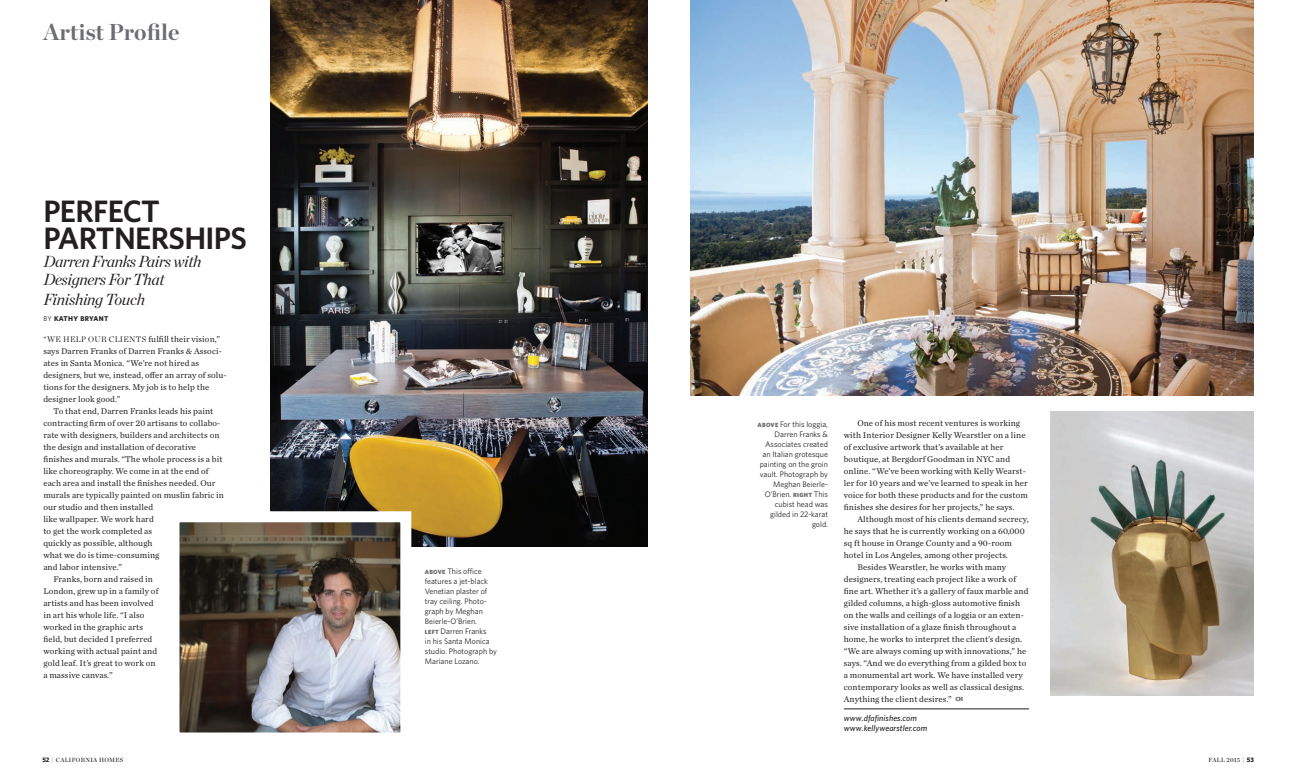
<style>
.page{position:relative;width:1296px;height:783px;background:#fff}
.page>*{position:absolute;margin:0;border:0;box-sizing:border-box;transform-origin:0 0}
.profile_hed{font:600 31px "Whitney";letter-spacing:-.02em;color:#231f20}
.slug{font:700 23px "Chronicle Display";color:#6c6d70}
.profile_dek{font:italic 16px "Chronicle Display";letter-spacing:-.02em;color:#231f20}
.body_rag{font:8.8px/12px "Chronicle Text G1";letter-spacing:.01em;color:#231f20}
.events_info{font:italic 500 8.5px/10px "Whitney";letter-spacing:.01em;color:#231f20}
.caption_black{font:8px/10px "Whitney";color:#231f20}
.byline{font:700 7px "Whitney";letter-spacing:.05em;color:#231f20}
.t1{font:6px "Chronicle Display Semi";letter-spacing:.05em;color:#231f20}
.s1{font-weight:400}
.s2{font-family:"Chronicle Display";font-size:8px}
.s3{font-weight:900;font-size:6px;color:#6c6d70}
.s4{font-family:"Whitney";font-weight:900;font-size:6px;color:#6c6d70}
.s5{font-family:"Whitney";font-weight:700;font-size:6.5px}
.s6{font-family:"Chronicle Display";font-weight:300;font-size:7px}
</style>
<div class="page">
<img style="left:690px;top:0;width:564px;height:396px">
<img style="left:1050px;top:412px;width:204px;height:283px">
<img style="left:270px;top:0;width:378px;height:547px">
<hr style="left:844px;top:709px;width:185px;height:1px;background:#231f20">
<img style="left:180px;top:523px;width:219px;height:209px">
<div style="left:168px;top:511px;width:243px;height:233px;border:11px solid #fff"></div>
<p class="slug" style="left:43px;top:13px;width:138px">Artist Profile</p>
<p class="profile_hed" style="left:43px;top:193px;width:118px">PERFECT</p>
<p class="profile_hed" style="left:43px;top:220px;width:205px">PARTNERSHIPS</p>
<p class="profile_dek" style="left:43px;top:249px;width:160px">Darren Franks Pairs with</p>
<p class="profile_dek" style="left:43px;top:267px;width:123px">Designers For That</p>
<p class="profile_dek" style="left:43px;top:287px;width:103px">Finishing Touch</p>
<p class="byline" style="left:43px;top:315px;width:67px"><span class="s1">BY</span> KATHY BRYANT</p>
<p class="body_rag" style="left:43px;top:333px;width:185px"><span class="s2">“WE HELP OUR CLIENTS</span> fulfill their vision,” says Darren Franks of Darren Franks &amp; Associ&shy;ates in Santa Monica. “We’re not hired as designers, but we, instead, offer an array of solu&shy;tions for the designers. My job is to help the designer look good.”</p>
<p class="body_rag" style="left:43px;top:405px;width:182px;text-indent:10px">To that end, Darren Franks leads his paint contracting firm of over 20 artisans to collabo&shy;rate with designers, builders and architects on the design and installation of decorative finishes and murals. “The whole process is a bit like choreography. We come in at the end of each area and install the finishes needed. Our murals are typically painted on muslin fabric in our studio and then installed<br>like wallpaper. We work hard<br>to get the work completed as<br>quickly as possible, although<br>what we do is time-consuming<br>and labor intensive.”</p>
<p class="body_rag" style="left:43px;top:573px;width:117px;text-indent:10px">Franks, born and raised in<br>London, grew up in a family of artists and has been involved in art his whole life. “I also worked in the graphic arts field, but decided I preferred working with actual paint and gold leaf. It’s great to work on a massive canvas.”</p>
<p class="caption_black" style="left:425px;top:566px;width:74px"><span class="s3">ABOVE</span> This office features a jet-black<br>Venetian plaster of tray ceiling. Photo&shy;graph by Meghan<br>Beierle-O’Brien.<br><span class="s3">LEFT</span> Darren Franks<br>in his Santa Monica studio. Photograph by<br>Mariane Lozano.</p>
<p class="caption_black" style="left:758px;top:419px;width:72px;text-align:right"><span class="s3">ABOVE</span> For this loggia,<br>Darren Franks &amp;<br>Associates created an Italian grotesque painting on the groin vault. Photograph by<br>Meghan Beierle-<br>O’Brien. <span class="s3">RIGHT</span> This cubist head was gilded in 22-karat gold.</p>
<p class="body_rag" style="left:844px;top:417px;width:186px;text-indent:14px">One of his most recent ventures is working with Interior Designer Kelly Wearstler on a line of exclusive artwork that’s available at her boutique, at Bergdorf Goodman in NYC and online. “We’ve been working with Kelly Wearst&shy;ler for 10 years and we’ve learned to speak in her voice for both these products and for the custom finishes she desires for her projects,” he says.</p>
<p class="body_rag" style="left:844px;top:513px;width:187px;text-indent:14px">Although most of his clients demand secrecy, he says that he is currently working on a 60,000 sq ft house in Orange County and a 90-room hotel in Los Angeles, among other projects.</p>
<p class="body_rag" style="left:844px;top:561px;width:186px;text-indent:14px">Besides Wearstler, he works with many designers, treating each project like a work of fine art. Whether it’s a gallery of faux marble and gilded columns, a high-gloss automotive finish on the walls and ceilings of a loggia or an exten&shy;sive installation of a glaze finish throughout a home, he works to interpret the client’s design. “We are always coming up with innovations,” he says. “And we do everything from a gilded box to a monumental art work. We have installed very contemporary looks as well as classical designs.<br>Anything the client desires.” <span class="s4">CH</span></p>
<p class="events_info" style="left:844px;top:713px;width:85px">www.dfafinishes.com www.kellywearstler.com</p>
<p class="t1" style="left:42px;top:755px;width:83px"><span class="s5">52</span> <span class="s6">|</span> CALIFORNIA HOMES</p>
<p class="t1" style="left:1209px;top:755px;width:47px">FALL 2015 <span class="s6">|</span> <span class="s5">53</span></p>
</div>
